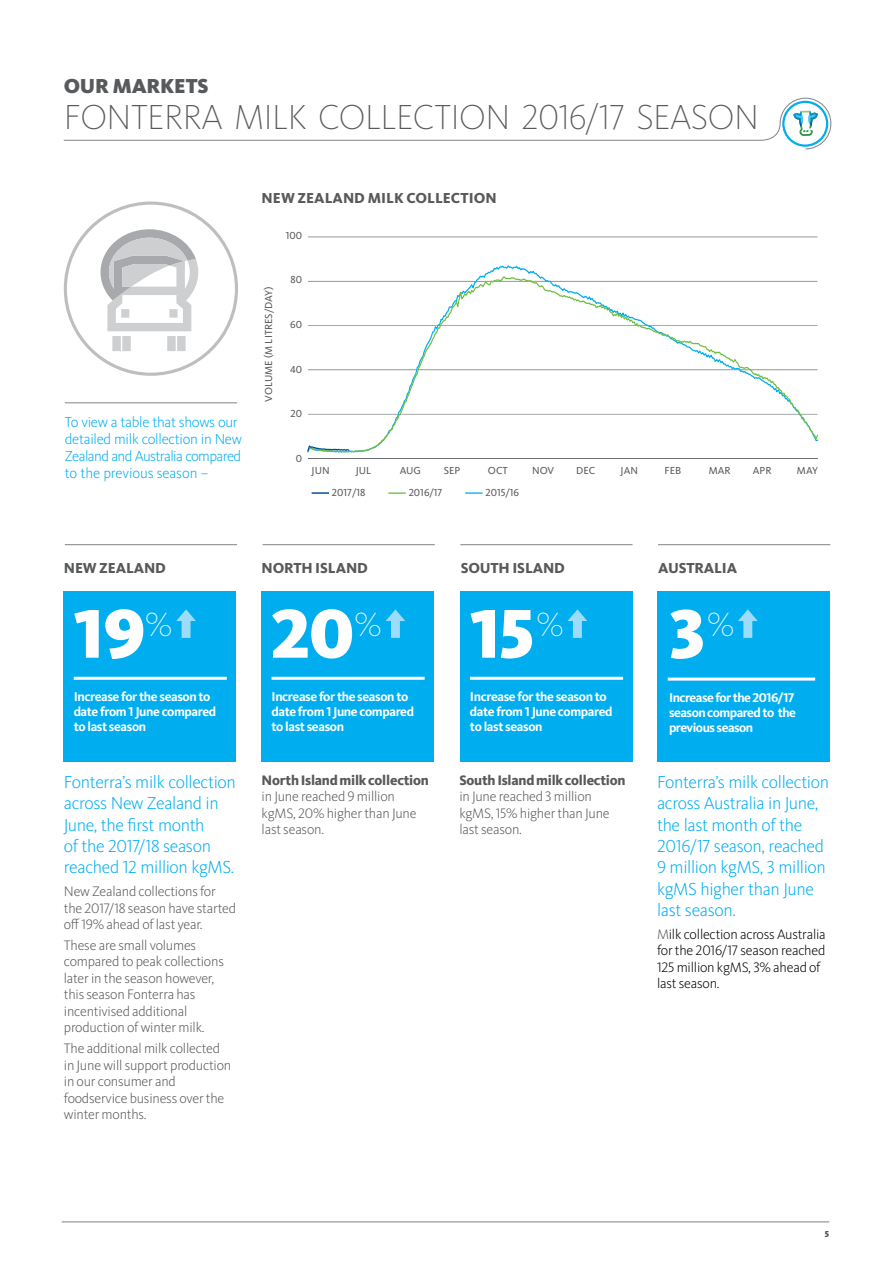
<style>
.page{position:relative;width:893px;height:1263px;background:#fff}
.page>*{position:absolute;margin:0;border:0;box-sizing:border-box;transform-origin:0 0}
.t1{font:900 71.55px "Kievit OT";color:#fff}
.t2{font:200 36px "Kievit OT";letter-spacing:-.015em;color:#58595b}
.t3{font:100 34.8px "Kievit OT";color:#fff}
.t4{font:900 21px "Kievit OT";letter-spacing:-.01em;color:#58595b}
.t5{font:300 18px/21.3px "Kievit OT";letter-spacing:-.02em;color:#00aeef}
.t6{font:300 15px/17.2px "Kievit OT";letter-spacing:-.02em;color:#00aeef}
.t7{font:800 15px "Kievit OT";letter-spacing:-.01em;color:#58595b}
.t8{font:300 14.25px/16.5px "Kievit OT";letter-spacing:-.015em;color:#58595b}
.t9{font:300 14.25px/16.5px "Kievit OT";letter-spacing:-.015em;color:#000}
.t10{font:800 14.25px "Kievit OT";letter-spacing:-.015em;color:#58595b}
.t11{font:700 13.2px/15px "Kievit OT";letter-spacing:-.03em;color:#fff}
.t12{font:10.5px "Kievit OT";color:#58595b}
.t13{font:900 9px "Kievit OT";color:#58595b}
.s1{color:#58595b}
</style>
<div class="page">
<hr style="left:62px;top:1221px;width:767px;height:1px;background:#808285">
<svg style="left:63px;top:97px;width:769px;height:53px"></svg>
<hr style="left:65px;top:544px;width:172px;height:1px;background:#808285">
<hr style="left:263px;top:544px;width:172px;height:1px;background:#808285">
<hr style="left:460px;top:544px;width:172px;height:1px;background:#808285">
<hr style="left:658px;top:544px;width:172px;height:1px;background:#808285">
<svg style="left:101px;top:229px;width:97px;height:122px"></svg>
<hr style="left:65px;top:402px;width:172px;height:1px;background:#808285">
<hr style="left:308px;top:237px;width:509px;height:1px;background:#6d6e71">
<hr style="left:308px;top:458px;width:509px;height:1px;background:#6d6e71">
<svg style="left:308px;top:276px;width:510px;height:177px"></svg>
<svg style="left:308px;top:445px;width:41px;height:6px"></svg>
<svg style="left:312px;top:492px;width:17px;height:2px"></svg>
<svg style="left:388px;top:492px;width:18px;height:2px"></svg>
<svg style="left:465px;top:492px;width:17px;height:2px"></svg>
<div style="left:460px;top:591px;width:172px;height:170px;background:#00aeef"></div>
<div style="left:657px;top:591px;width:172px;height:170px;background:#00aeef"></div>
<hr style="left:668px;top:678px;width:147px;height:3px;background:#fff">
<hr style="left:470px;top:677px;width:153px;height:3px;background:#fff">
<svg style="left:738px;top:609px;width:20px;height:29px"></svg>
<svg style="left:567px;top:609px;width:20px;height:29px"></svg>
<div style="left:262px;top:591px;width:172px;height:170px;background:#00aeef"></div>
<div style="left:64px;top:591px;width:172px;height:170px;background:#00aeef"></div>
<hr style="left:272px;top:677px;width:153px;height:3px;background:#fff">
<hr style="left:74px;top:677px;width:153px;height:3px;background:#fff">
<svg style="left:386px;top:609px;width:19px;height:29px"></svg>
<svg style="left:176px;top:609px;width:20px;height:29px"></svg>
<h3 class="t4" style="left:64px;top:73px;width:146px">OUR MARKETS</h3>
<h2 class="t2" style="left:64px;top:97px;width:696px">FONTERRA MILK COLLECTION 2016/17 SEASON</h2>
<p class="t7" style="left:262px;top:189px;width:237px">NEW ZEALAND MILK COLLECTION</p>
<p class="t12" style="left:286px;top:229px;width:18px">100</p>
<p class="t6" style="left:65px;top:413px;width:179px">To view a table that shows our detailed milk collection in New<br>Zealand and Australia compared to the previous season –</p>
<p class="t12" style="left:262px;top:401px;width:116px;rotate:-90deg">VOLUME (M LITRES/DAY)</p>
<p class="t12" style="left:291px;top:274px;width:13px">80</p>
<p class="t12" style="left:290px;top:318px;width:13px">60</p>
<p class="t12" style="left:290px;top:363px;width:14px">40</p>
<p class="t12" style="left:290px;top:407px;width:13px">20</p>
<p class="t12" style="left:296px;top:452px;width:8px">0</p>
<p class="t12" style="left:312px;top:464px;width:19px">JUN</p>
<p class="t12" style="left:356px;top:464px;width:17px">JUL</p>
<p class="t12" style="left:400px;top:464px;width:23px">AUG</p>
<p class="t12" style="left:444px;top:464px;width:18px">SEP</p>
<p class="t12" style="left:488px;top:464px;width:21px">OCT</p>
<p class="t12" style="left:532px;top:464px;width:24px">NOV</p>
<p class="t12" style="left:576px;top:464px;width:21px">DEC</p>
<p class="t12" style="left:621px;top:464px;width:19px">JAN</p>
<p class="t12" style="left:664px;top:464px;width:18px">FEB</p>
<p class="t12" style="left:709px;top:464px;width:23px">MAR</p>
<p class="t12" style="left:753px;top:464px;width:20px">APR</p>
<p class="t12" style="left:797px;top:464px;width:23px">MAY</p>
<p class="t12" style="left:332px;top:486px;width:35px">2017/18</p>
<p class="t12" style="left:409px;top:486px;width:35px">2016/17</p>
<p class="t12" style="left:485px;top:486px;width:35px">2015/16</p>
<p class="t7" style="left:64px;top:559px;width:104px">NEW ZEALAND</p>
<p class="t7" style="left:262px;top:559px;width:108px">NORTH ISLAND</p>
<h1 class="t1" style="left:74px;top:591px;width:73px">19</h1>
<h1 class="t1" style="left:272px;top:591px;width:84px">20</h1>
<h3 class="t3" style="left:145px;top:605px;width:29px">%</h3>
<h3 class="t3" style="left:355px;top:605px;width:29px">%</h3>
<p class="t11" style="left:74px;top:689px;width:144px">Increase for the season to date from 1 June compared to last season</p>
<p class="t5" style="left:64px;top:772px;width:174px">Fonterra’s milk collection across New Zealand in<br>June, the first month<br>of the 2017/18 season reached 12 million kgMS.</p>
<p class="t8" style="left:64px;top:883px;width:174px">New Zealand collections for the 2017/18 season have started off 19% ahead of last year.</p>
<p class="t8" style="left:64px;top:937px;width:162px">These are small volumes compared to peak collections later in the season however, this season Fonterra has incentivised additional production of winter milk.</p>
<p class="t8" style="left:64px;top:1040px;width:169px">The additional milk collected in June will support production in our consumer and foodservice business over the winter months.</p>
<p class="t11" style="left:272px;top:689px;width:144px">Increase for the season to date from 1 June compared to last season</p>
<p class="t10" style="left:262px;top:771px;width:169px">North Island milk collection</p>
<p class="t8" style="left:262px;top:788px;width:156px">in June reached 9 million kgMS, 20% higher than June last season.</p>
<p class="t7" style="left:461px;top:559px;width:106px">SOUTH ISLAND</p>
<h3 class="t3" style="left:537px;top:605px;width:29px">%</h3>
<h3 class="t3" style="left:707px;top:605px;width:29px">%</h3>
<p class="t7" style="left:658px;top:559px;width:81px">AUSTRALIA</p>
<h1 class="t1" style="left:669px;top:591px;width:38px">3</h1>
<h1 class="t1" style="left:470px;top:591px;width:66px">15</h1>
<p class="t11" style="left:470px;top:689px;width:144px">Increase for the season to date from 1 June compared to last season</p>
<p class="t10" style="left:459px;top:771px;width:168px">South Island milk collection</p>
<p class="t8" style="left:459px;top:788px;width:152px">in June reached 3 million kgMS, 15% higher than June last season.</p>
<p class="t11" style="left:669px;top:690px;width:128px">Increase for the 2016/17 season compared to the previous season</p>
<p class="t5" style="left:657px;top:772px;width:174px">Fonterra’s milk collection across Australia in June, the last month of the<br>2016/17 season, reached<br>9 million kgMS, 3 million kgMS higher than June last season.</p>
<p class="t9" style="left:657px;top:926px;width:170px"><span class="s1">M</span>ilk collection across Australia for the 2016/17 season reached<br>125 million kgMS, 3% ahead of last season.</p>
<p class="t13" style="left:825px;top:1228px;width:6px">5</p>
</div>
